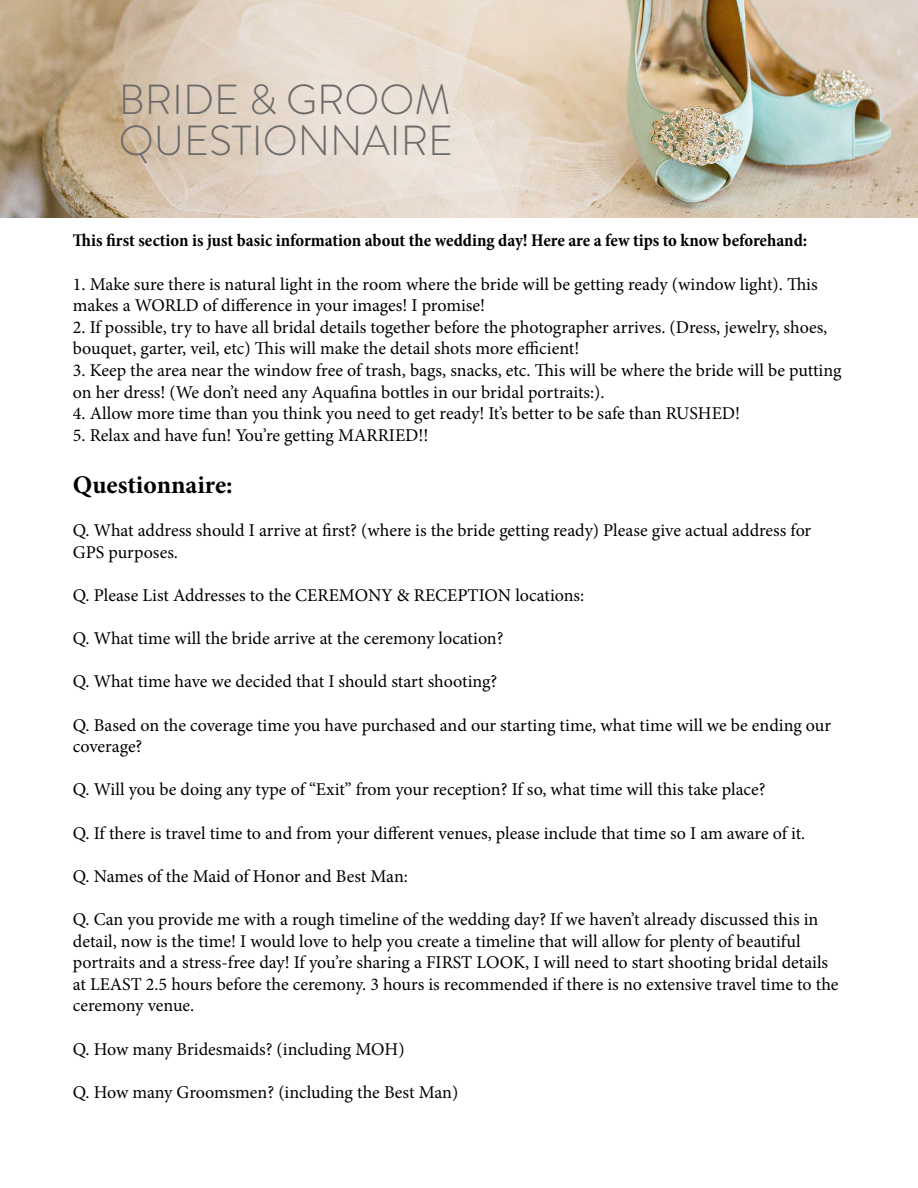
<style>
.page{position:relative;width:918px;height:1188px;background:#fff}
.page>*{position:absolute;margin:0;border:0;box-sizing:border-box;transform-origin:0 0}
.t1{font:300 42px/41.1px "Brandon Grotesque";color:#6c6a6a}
.t2{font:700 25.5px "Minion Pro";color:#000}
.t3{font:18px/21.6px "Minion Pro";color:#000}
.t4{font:700 condensed 18px "Minion Pro";color:#000}
</style>
<div class="page">
<img style="left:0;top:0;width:918px;height:218px">
<h1 class="t1" style="left:119px;top:79px;width:336px">BRIDE &amp; GROOM<br>QUESTIONNAIRE</h1>
<p class="t4" style="left:73px;top:228px;width:736px">This first section is just basic information about the wedding day! Here are a few tips to know beforehand:</p>
<p class="t3" style="left:73px;top:273px;width:746px">1. Make sure there is natural light in the room where the bride will be getting ready (window light). This makes a WORLD of difference in your images! I promise!</p>
<p class="t3" style="left:73px;top:316px;width:756px">2. If possible, try to have all bridal details together before the photographer arrives. (Dress, jewelry, shoes, bouquet, garter, veil, etc) This will make the detail shots more efficient!</p>
<p class="t3" style="left:73px;top:360px;width:770px">3. Keep the area near the window free of trash, bags, snacks, etc. This will be where the bride will be putting on her dress! (We don’t need any Aquafina bottles in our bridal portraits:).</p>
<p class="t3" style="left:73px;top:403px;width:669px">4. Allow more time than you think you need to get ready! It’s better to be safe than RUSHED!</p>
<p class="t3" style="left:73px;top:424px;width:357px">5. Relax and have fun! You’re getting MARRIED!!</p>
<h2 class="t2" style="left:73px;top:467px;width:161px">Questionnaire:</h2>
<p class="t3" style="left:73px;top:520px;width:740px">Q. What address should I arrive at first? (where is the bride getting ready) Please give actual address for<br>GPS purposes.</p>
<p class="t3" style="left:73px;top:585px;width:513px">Q. Please List Addresses to the CEREMONY &amp; RECEPTION locations:</p>
<p class="t3" style="left:73px;top:628px;width:432px">Q. What time will the bride arrive at the ceremony location?</p>
<p class="t3" style="left:73px;top:671px;width:426px">Q. What time have we decided that I should start shooting?</p>
<p class="t3" style="left:73px;top:714px;width:760px">Q. Based on the coverage time you have purchased and our starting time, what time will we be ending our coverage?</p>
<p class="t3" style="left:73px;top:779px;width:694px">Q. Will you be doing any type of “Exit” from your reception? If so, what time will this take place?</p>
<p class="t3" style="left:73px;top:822px;width:734px">Q. If there is travel time to and from your different venues, please include that time so I am aware of it.</p>
<p class="t3" style="left:73px;top:865px;width:337px">Q. Names of the Maid of Honor and Best Man:</p>
<p class="t3" style="left:73px;top:909px;width:767px">Q. Can you provide me with a rough timeline of the wedding day? If we haven’t already discussed this in detail, now is the time! I would love to help you create a timeline that will allow for plenty of beautiful portraits and a stress-free day! If you’re sharing a FIRST LOOK, I will need to start shooting bridal details at LEAST 2.5 hours before the ceremony. 3 hours is recommended if there is no extensive travel time to the ceremony venue.</p>
<p class="t3" style="left:73px;top:1038px;width:333px">Q. How many Bridesmaids? (including MOH)</p>
<p class="t3" style="left:73px;top:1081px;width:387px">Q. How many Groomsmen? (including the Best Man)</p>
</div>
